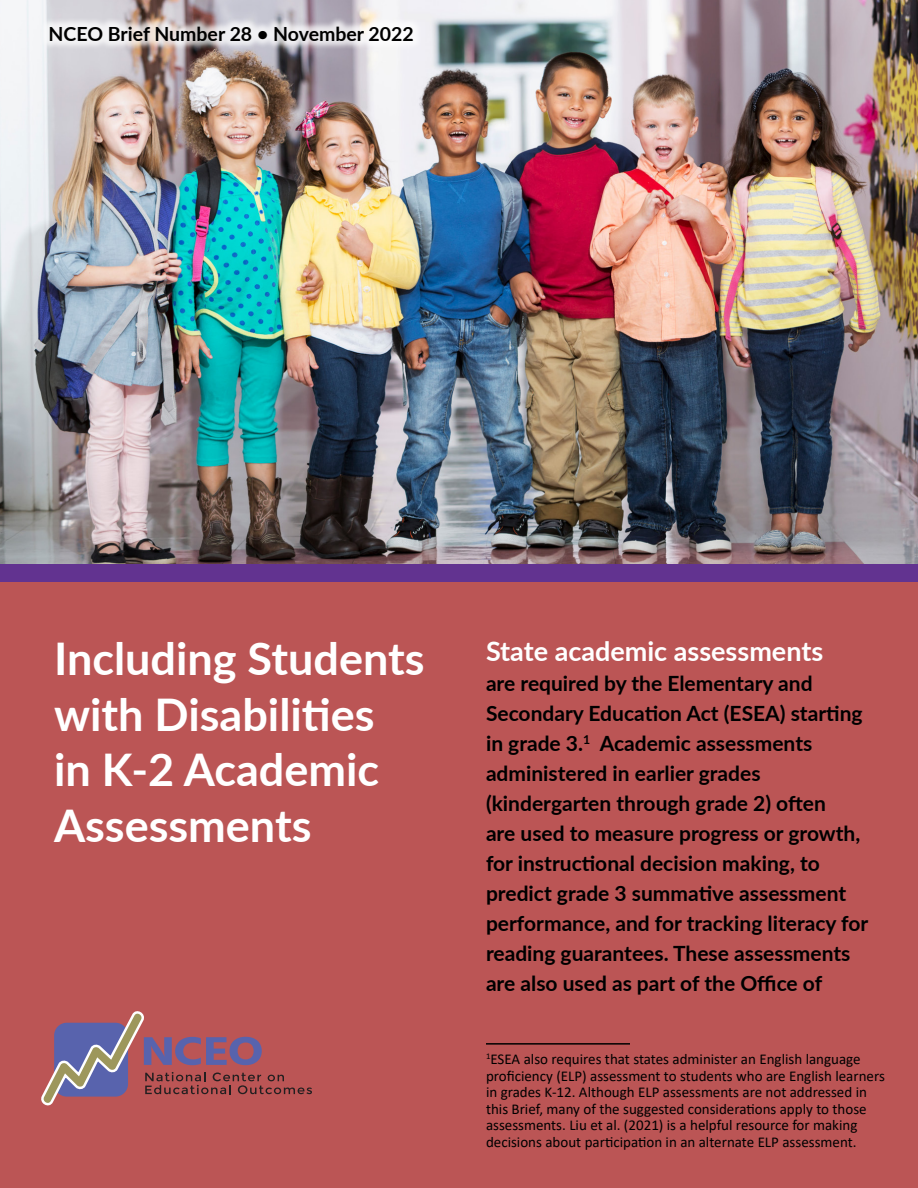
<style>
.page{position:relative;width:918px;height:1188px;background:#fff}
.page>*{position:absolute;margin:0;border:0;box-sizing:border-box;transform-origin:0 0}
.t1{font:700 45px/55.5px "Lato";color:#fff}
.text_body{font:700 27px "Lato";color:#fff}
.text_body-2{font:700 21px/30px "Lato";color:#000}
.t2{font:700 19.5px "Lato";color:#000}
.t3{font:15px/16.5px "Calibri";color:#000}
</style>
<div class="page">
<img style="left:0;top:0;width:918px;height:564px">
<div style="left:0;top:579px;width:918px;height:609px;background:#b55"></div>
<div style="left:40px;top:17px;width:383px;height:34px;background:#fff;opacity:.75"></div>
<div style="left:0;top:564px;width:918px;height:18px;background:#623390"></div>
<hr style="left:486px;top:1043px;width:144px;height:2px;background:#000">
<svg style="left:41px;top:1011px;width:271px;height:94px"></svg>
<p class="t2" style="left:49px;top:19px;width:367px">NCEO Brief Number 28 • November 2022</p>
<p class="t1" style="left:54px;top:629px;width:372px">Including Students with Disabilities<br>in K-2 Academic<br>Assessments</p>
<p class="text_body" style="left:486px;top:631px;width:339px">State academic assessments</p>
<p class="text_body-2" style="left:486px;top:667px;width:384px">are required by the Elementary and Secondary Education Act (ESEA) starting in grade 3.<sup>1</sup> Academic assessments administered in earlier grades (kindergarten through grade 2) often<br>are used to measure progress or growth, for instructional decision making, to predict grade 3 summative assessment performance, and for tracking literacy for reading guarantees. These assessments are also used as part of the Office of</p>
<p class="t3" style="left:486px;top:1051px;width:400px"><sup>1</sup>ESEA also requires that states administer an English language proficiency (ELP) assessment to students who are English learners in grades K-12. Although ELP assessments are not addressed in this Brief, many of the suggested considerations apply to those assessments. Liu et al. (2021) is a helpful resource for making decisions about participation in an alternate ELP assessment.</p>
</div>
